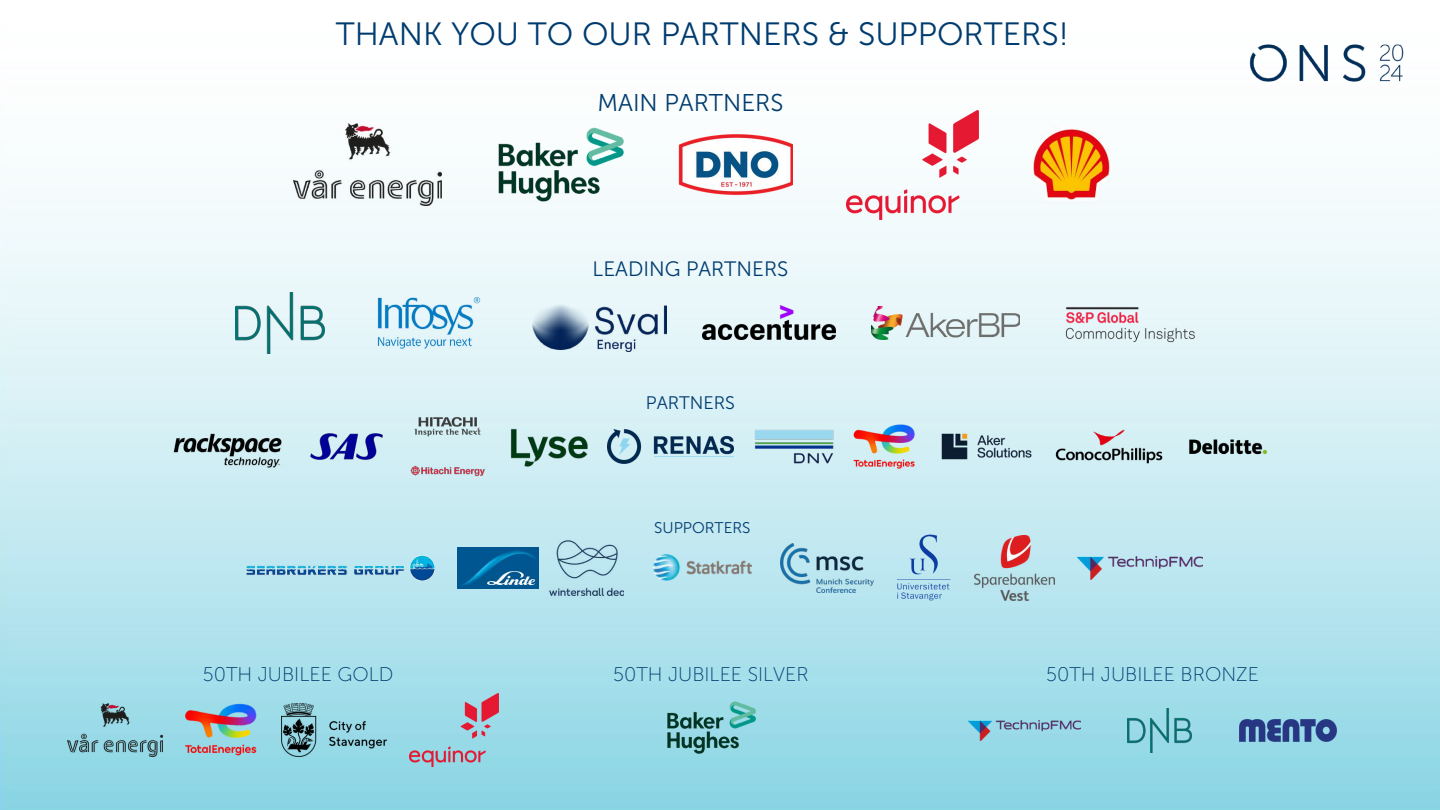
<style>
.page{position:relative;width:1440px;height:810px;background:#fff}
.page>*{position:absolute;margin:0;border:0;box-sizing:border-box;transform-origin:0 0}
.t1{font:32.2px "Museo Sans 300";color:#003b6f}
.t2{font:24.2px "Museo Sans 300";color:#003b6f}
.t3{font:20.8px "Museo Sans 300";color:#003b6f}
.t4{font:19.7px "Museo Sans 100";color:#003b6f}
.t5{font:18.1px "Museo Sans 300";color:#003b6f}
.t6{font:15.5px "Museo Sans 300";color:#003b6f}
</style>
<div class="page">
<img style="left:0;top:110px;width:1440px;height:700px">
<img style="left:294px;top:123px;width:147px;height:83px">
<img style="left:495px;top:110px;width:129px;height:112px">
<img style="left:679px;top:110px;width:114px;height:114px">
<img style="left:847px;top:111px;width:132px;height:108px">
<img style="left:1033px;top:110px;width:80px;height:130px">
<img style="left:361px;top:288px;width:136px;height:69px">
<img style="left:533px;top:294px;width:133px;height:57px">
<img style="left:702px;top:305px;width:133px;height:35px">
<img style="left:871px;top:306px;width:149px;height:34px">
<img style="left:939px;top:422px;width:96px;height:50px">
<img style="left:608px;top:430px;width:126px;height:34px">
<img style="left:509px;top:421px;width:79px;height:51px">
<img style="left:1056px;top:297px;width:148px;height:51px">
<img style="left:236px;top:292px;width:88px;height:61px">
<img style="left:1078px;top:557px;width:125px;height:22px">
<img style="left:654px;top:554px;width:97px;height:27px">
<img style="left:754px;top:420px;width:79px;height:53px">
<img style="left:853px;top:416px;width:67px;height:61px">
<img style="left:309px;top:420px;width:78px;height:53px">
<img style="left:1185px;top:425px;width:84px;height:43px">
<img style="left:408px;top:414px;width:81px;height:65px">
<img style="left:1055px;top:418px;width:111px;height:57px">
<img style="left:246px;top:555px;width:188px;height:26px">
<img style="left:458px;top:548px;width:81px;height:40px">
<img style="left:549px;top:526px;width:75px;height:85px">
<img style="left:781px;top:543px;width:93px;height:50px">
<img style="left:896px;top:526px;width:55px;height:84px">
<img style="left:974px;top:535px;width:80px;height:66px">
<img style="left:1214px;top:44px;width:226px;height:75px">
<img style="left:68px;top:703px;width:94px;height:53px">
<img style="left:410px;top:693px;width:88px;height:73px">
<img style="left:186px;top:694px;width:73px;height:71px">
<img style="left:282px;top:703px;width:104px;height:53px">
<img style="left:664px;top:699px;width:94px;height:61px">
<img style="left:968px;top:721px;width:112px;height:20px">
<img style="left:1240px;top:720px;width:96px;height:21px">
<img style="left:1128px;top:709px;width:64px;height:43px">
<img style="left:171px;top:430px;width:118px;height:46px">
<h1 class="t1" style="left:336px;top:15px;width:734px">THANK YOU TO OUR PARTNERS &amp; SUPPORTERS!</h1>
<p class="t2" style="left:598px;top:89px;width:187px">MAIN PARTNERS</p>
<p class="t3" style="left:593px;top:256px;width:197px">LEADING PARTNERS</p>
<p class="t5" style="left:646px;top:392px;width:91px">PARTNERS</p>
<p class="t6" style="left:654px;top:518px;width:98px">SUPPORTERS</p>
<p class="t4" style="left:203px;top:662px;width:192px">50TH JUBILEE GOLD</p>
<p class="t4" style="left:613px;top:662px;width:197px">50TH JUBILEE SILVER</p>
<p class="t4" style="left:1046px;top:662px;width:214px">50TH JUBILEE BRONZE</p>
</div>
